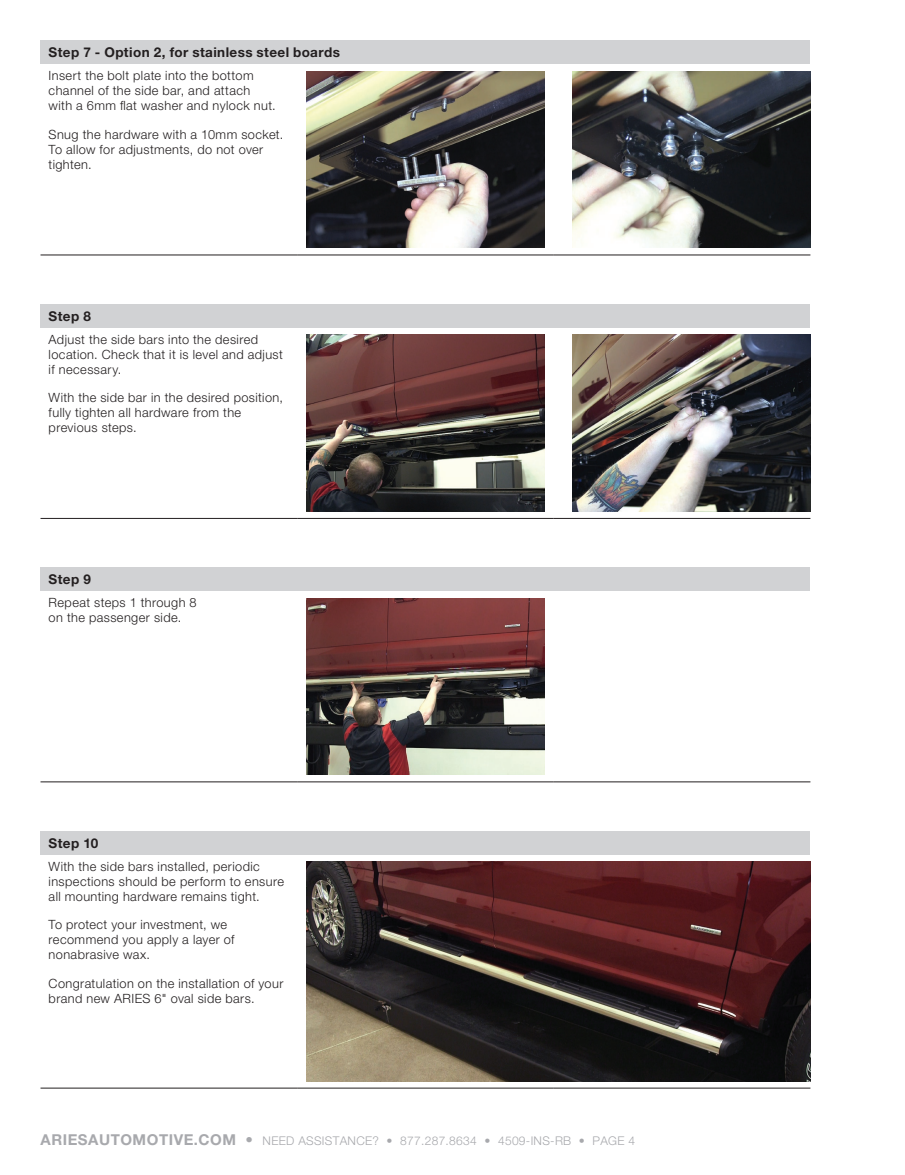
<style>
.page{position:relative;width:905px;height:1175px;background:#fff}
.page>*{position:absolute;margin:0;border:0;box-sizing:border-box;transform-origin:0 0}
.t1{font:700 13.5px "Helvetica Neue LT Std";letter-spacing:.03em;color:#231f20}
.t2{font:300 12.75px/15px "Helvetica Neue LT Std";letter-spacing:.03em;color:#231f20}
.t3{font:300 12px "Helvetica Neue LT Std";letter-spacing:.025em;color:#a8a9ad}
.s1{font-weight:700;font-size:15px}
</style>
<div class="page">
<div style="left:40px;top:567px;width:770px;height:24px;background:#d1d2d4"></div>
<hr style="left:40px;top:781px;width:257px;height:1px;background:#231f20">
<hr style="left:297px;top:781px;width:257px;height:1px;background:#231f20">
<hr style="left:554px;top:781px;width:256px;height:1px;background:#231f20">
<img style="left:306px;top:598px;width:239px;height:177px">
<div style="left:40px;top:831px;width:770px;height:23px;background:#d1d2d4"></div>
<hr style="left:40px;top:1087px;width:257px;height:1px;background:#231f20">
<hr style="left:297px;top:1087px;width:257px;height:1px;background:#231f20">
<hr style="left:554px;top:1087px;width:256px;height:1px;background:#231f20">
<img style="left:306px;top:861px;width:504px;height:220px">
<div style="left:40px;top:304px;width:770px;height:24px;background:#d1d2d4"></div>
<hr style="left:40px;top:518px;width:257px;height:1px;background:#231f20">
<hr style="left:297px;top:518px;width:257px;height:1px;background:#231f20">
<hr style="left:554px;top:518px;width:256px;height:1px;background:#231f20">
<img style="left:306px;top:335px;width:239px;height:176px">
<img style="left:572px;top:335px;width:238px;height:176px">
<div style="left:40px;top:40px;width:770px;height:24px;background:#d1d2d4"></div>
<hr style="left:40px;top:254px;width:257px;height:1px;background:#231f20">
<hr style="left:297px;top:254px;width:257px;height:1px;background:#231f20">
<hr style="left:554px;top:254px;width:256px;height:1px;background:#231f20">
<img style="left:306px;top:71px;width:239px;height:177px">
<img style="left:572px;top:71px;width:238px;height:177px">
<p class="t1" style="left:49px;top:44px;width:293px">Step 7 - Option 2, for stainless steel boards</p>
<p class="t2" style="left:49px;top:68px;width:229px">Insert the bolt plate into the bottom channel of the side bar, and attach with a 6mm flat washer and nylock nut.</p>
<p class="t2" style="left:49px;top:126px;width:236px">Snug the hardware with a 10mm socket.<br>To allow for adjustments, do not over tighten.</p>
<p class="t1" style="left:49px;top:307px;width:44px">Step 8</p>
<p class="t2" style="left:49px;top:331px;width:236px">Adjust the side bars into the desired location. Check that it is level and adjust if necessary.</p>
<p class="t2" style="left:49px;top:390px;width:236px">With the side bar in the desired position, fully tighten all hardware from the previous steps.</p>
<p class="t1" style="left:49px;top:571px;width:44px">Step 9</p>
<p class="t2" style="left:49px;top:595px;width:150px">Repeat steps 1 through 8 on the passenger side.</p>
<p class="t1" style="left:49px;top:834px;width:51px">Step 10</p>
<p class="t2" style="left:49px;top:858px;width:237px">With the side bars installed, periodic inspections should be perform to ensure all mounting hardware remains tight.</p>
<p class="t2" style="left:49px;top:917px;width:187px">To protect your investment, we recommend you apply a layer of nonabrasive wax.</p>
<p class="t2" style="left:49px;top:975px;width:236px">Congratulation on the installation of your brand new ARIES 6" oval side bars.</p>
<p class="t3" style="left:40px;top:1133px;width:596px"><span class="s1">ARIESAUTOMOTIVE.COM •</span> NEED ASSISTANCE? • 877.287.8634 • 4509-INS-RB • PAGE 4</p>
</div>
